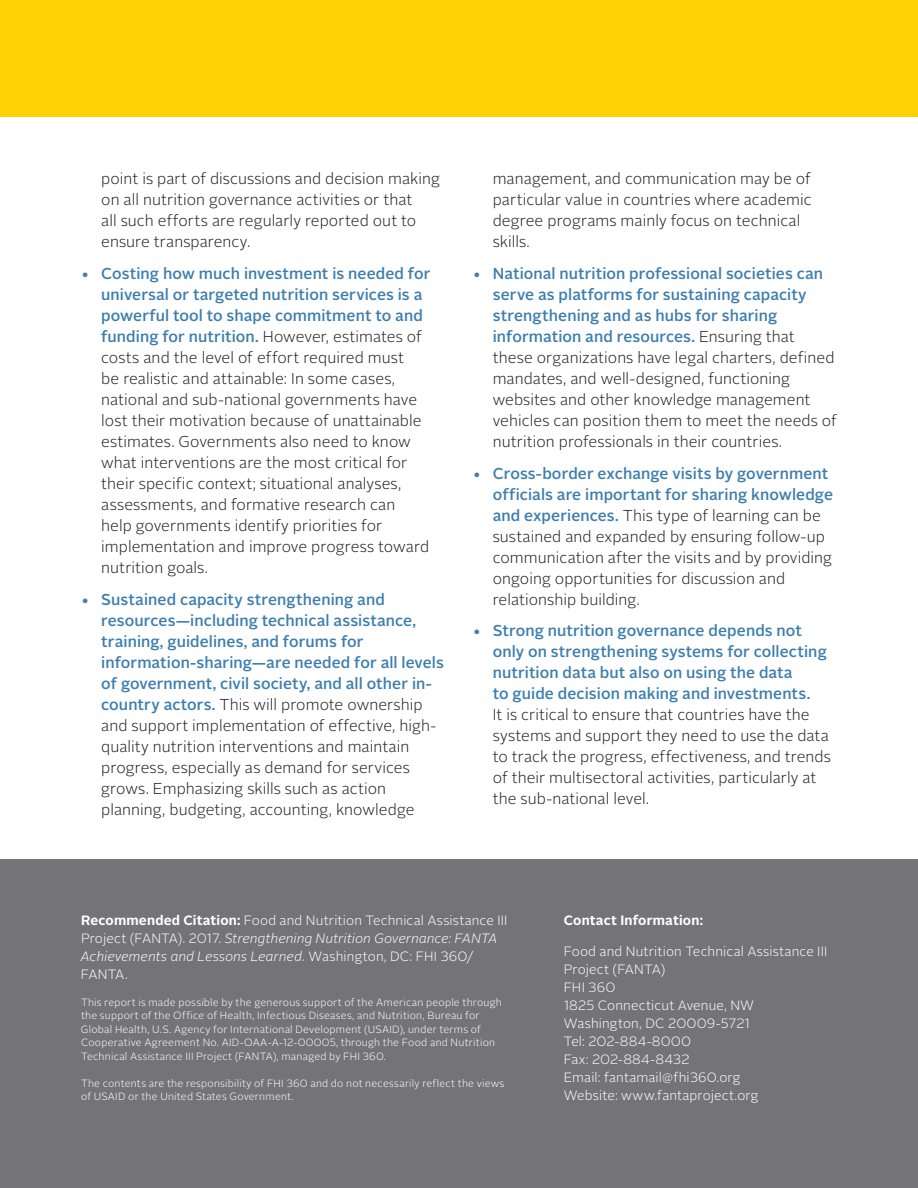
<style>
.page{position:relative;width:918px;height:1188px;background:#fff}
.page>*{position:absolute;margin:0;border:0;box-sizing:border-box;transform-origin:0 0}
.t1{font:300 15.75px/21px "Alright Sans";letter-spacing:.005em;color:#231f20}
.t2{font:300 13.5px/18px "Alright Sans";letter-spacing:.01em;color:#fff}
.t3{font:700 13.5px "Alright Sans";letter-spacing:.01em;color:#fff}
.t4{font:300 10.5px/13.5px "Alright Sans";letter-spacing:.02em;color:#fff}
.s1{font-weight:500;color:#3c7eaf}
.s2{font-weight:700}
.s3{font-style:italic}
</style>
<div class="page">
<div style="left:0;top:859px;width:918px;height:329px;background:#747478"></div>
<div style="left:0;top:0;width:918px;height:116px;background:#fed105"></div>
<p class="t1" style="left:101px;top:169px;width:340px">point is part of discussions and decision making on all nutrition governance activities or that<br>all such efforts are regularly reported out to ensure transparency.</p>
<p class="t1" style="left:101px;top:263px;width:331px;text-indent:-20px"><span class="s1">• Costing how much investment is needed for universal or targeted nutrition services is a powerful tool to shape commitment to and funding for nutrition.</span> however, estimates of costs and the level of effort required must<br>be realistic and attainable: in some cases, national and sub-national governments have lost their motivation because of unattainable estimates. governments also need to know what interventions are the most critical for their specific context; situational analyses, assessments, and formative research can<br>help governments identify priorities for implementation and improve progress toward nutrition goals.</p>
<p class="t1" style="left:101px;top:589px;width:344px;text-indent:-20px"><span class="s1">• Sustained capacity strengthening and resources—including technical assistance, training, guidelines, and forums for information-sharing—are needed for all levels of government, civil society, and all other in&shy;country actors.</span> this will promote ownership and support implementation of effective, high&shy;quality nutrition interventions and maintain progress, especially as demand for services grows. emphasizing skills such as action planning, budgeting, accounting, knowledge</p>
<p class="t1" style="left:493px;top:168px;width:321px">management, and communication may be of particular value in countries where academic degree programs mainly focus on technical skills.</p>
<p class="t1" style="left:493px;top:263px;width:346px;text-indent:-20px"><span class="s1">• National nutrition professional societies can serve as platforms for sustaining capacity strengthening and as hubs for sharing information and resources.</span> ensuring that these organizations have legal charters, defined mandates, and well-designed, functioning websites and other knowledge management vehicles can position them to meet the needs of nutrition professionals in their countries.</p>
<p class="t1" style="left:493px;top:463px;width:342px;text-indent:-20px"><span class="s1">• Cross-border exchange visits by government officials are important for sharing knowledge and experiences.</span> this type of learning can be sustained and expanded by ensuring follow-up communication after the visits and by providing ongoing opportunities for discussion and relationship building.</p>
<p class="t1" style="left:493px;top:621px;width:340px;text-indent:-20px"><span class="s1">• Strong nutrition governance depends not only on strengthening systems for collecting nutrition data but also on using the data<br>to guide decision making and investments.<br></span>it is critical to ensure that countries have the systems and support they need to use the data to track the progress, effectiveness, and trends of their multisectoral activities, particularly at the sub-national level.</p>
<p class="t2" style="left:81px;top:911px;width:428px"><span class="s2">Recommended Citation:</span> Food and nutrition technical assistance iii Project (Fanta). 2017. <span class="s3">Strengthening Nutrition Governance: FANTA Achievements and Lessons Learned.</span> Washington, Dc: Fhi 360/ Fanta.</p>
<p class="t4" style="left:81px;top:995px;width:422px">this report is made possible by the generous support of the american people through the support of the office of health, infectious Diseases, and nutrition, Bureau for global health, u.S. agency for international Development (uSaiD), under terms of cooperative agreement no. aiD-oaa-a-12-00005, through the Food and nutrition technical assistance iii Project (Fanta), managed by Fhi 360.</p>
<p class="t4" style="left:81px;top:1076px;width:425px">the contents are the responsibility of Fhi 360 and do not necessarily reflect the views of uSaiD or the united States government.</p>
<p class="t3" style="left:564px;top:910px;width:141px">Contact Information:</p>
<p class="t2" style="left:564px;top:943px;width:265px">Food and nutrition technical assistance iii<br>Project (Fanta)<br>Fhi 360<br>1825 connecticut avenue, nW<br>Washington, Dc 20009-5721<br>tel: 202-884-8000<br>Fax: 202-884-8432<br>email: fantamail@fhi360.org<br>Website: www.fantaproject.org</p>
</div>
